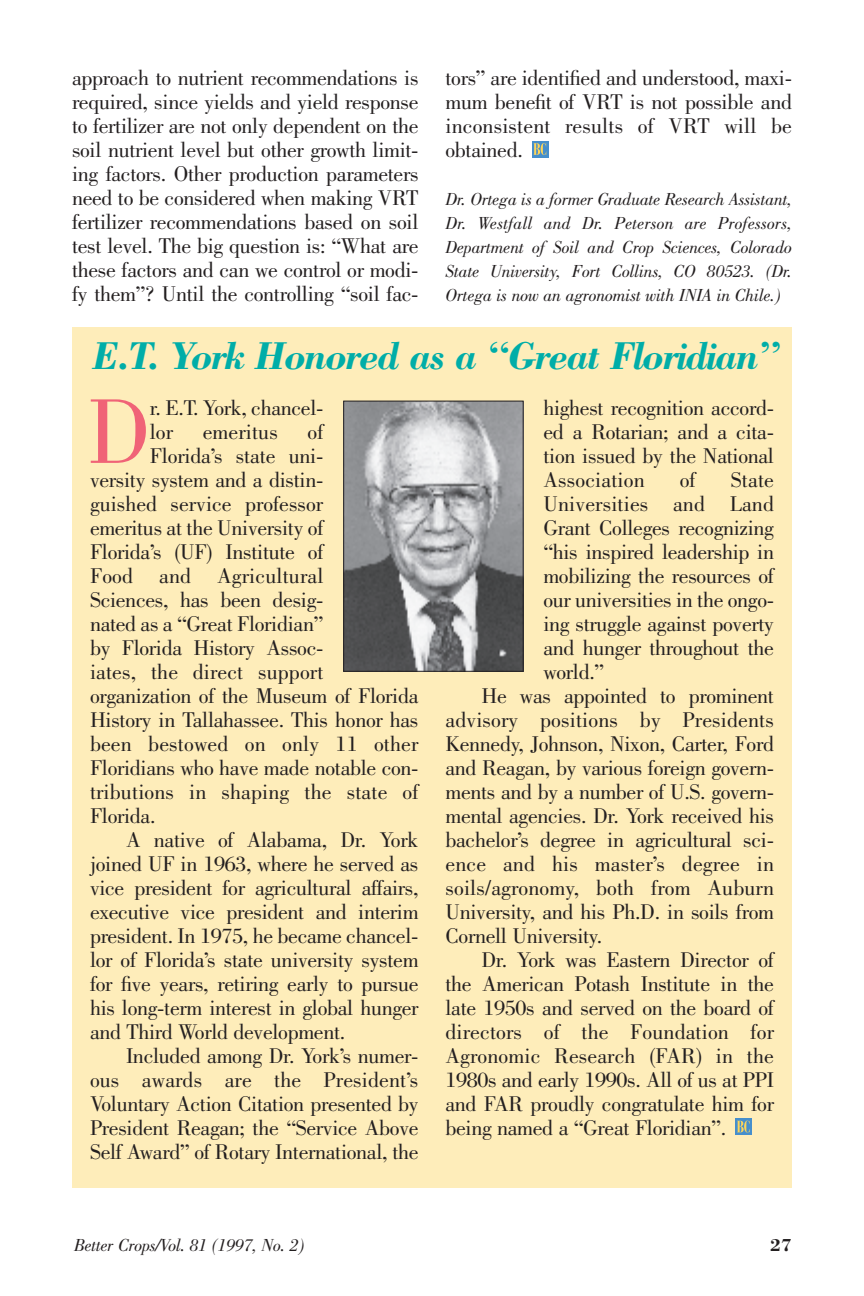
<style>
.page{position:relative;width:864px;height:1296px;background:#fff}
.page>*{position:absolute;margin:0;border:0;box-sizing:border-box;transform-origin:0 0}
.t1{font:95px "Bodoni";color:#f06377}
.t2{font:italic 700 40px "Bodoni";letter-spacing:-.045em;color:#00ada8}
.t3{font:22px/24px "Bodoni";letter-spacing:-.015em;color:#231f20;text-align:justify}
.t4{font:22px "Bodoni";letter-spacing:.005em;color:#231f20}
.t5{font:italic 18px/24px "Bodoni";letter-spacing:-.015em;color:#231f20;text-align:justify}
.t6{font:700 18px "Bodoni";color:#231f20}
</style>
<div class="page">
<div style="left:72px;top:328px;width:720px;height:860px;background:#feedba"></div>
<svg style="left:532px;top:141px;width:16px;height:16px"></svg>
<svg style="left:534px;top:143px;width:12px;height:12px"></svg>
<svg style="left:736px;top:1119px;width:16px;height:16px"></svg>
<svg style="left:737px;top:1121px;width:13px;height:12px"></svg>
<img style="left:345px;top:403px;width:176px;height:267px">
<div style="left:343px;top:401px;width:180px;height:271px;border:1px solid #231f20"></div>
<p class="t3" style="left:72px;top:68px;width:348px">approach to nutrient recommendations is required, since yields and yield response to fertilizer are not only dependent on the soil nutrient level but other growth limit&shy;ing factors. Other production parameters need to be considered when making VRT fertilizer recommendations based on soil test level. The big question is: “What are these factors and can we control or modi&shy;fy them”? Until the controlling “soil fac-</p>
<p class="t3" style="left:446px;top:68px;width:348px">tors” are identified and understood, maxi&shy;mum benefit of VRT is not possible and inconsistent results of VRT will be obtained.</p>
<p class="t5" style="left:446px;top:189px;width:348px">Dr. Ortega is a former Graduate Research Assistant, Dr. Westfall and Dr. Peterson are Professors, Department of Soil and Crop Sciences, Colorado State University, Fort Collins, CO 80523. (Dr.<br>Ortega is now an agronomist with INIA in Chile.)</p>
<h2 class="t2" style="left:92px;top:342px;width:688px">E.T. York Honored as a “Great Floridian”</h2>
<h1 class="t1" style="left:87px;top:397px;width:65px">D</h1>
<p class="t3" style="left:150px;top:398px;width:175px">r. E.T. York, chancel&shy;lor</p>
<p class="t4" style="left:203px;top:424px;width:77px">emeritus</p>
<p class="t3" style="left:307px;top:422px;width:17px">of</p>
<p class="t3" style="left:150px;top:446px;width:175px">Florida’s state uni-</p>
<p class="t3" style="left:90px;top:470px;width:235px">versity system and a distin-</p>
<p class="t3" style="left:90px;top:494px;width:235px">guished service professor</p>
<p class="t3" style="left:90px;top:518px;width:235px">emeritus at the University of</p>
<p class="t3" style="left:90px;top:542px;width:235px">Florida’s (UF) Institute of</p>
<p class="t4" style="left:90px;top:568px;width:235px">Food and Agricultural</p>
<p class="t3" style="left:90px;top:590px;width:235px">Sciences, has been desig-</p>
<p class="t3" style="left:90px;top:614px;width:235px">nated as a “Great Floridian”</p>
<p class="t3" style="left:90px;top:638px;width:235px">by Florida History Assoc-</p>
<p class="t4" style="left:90px;top:664px;width:235px">iates, the direct support</p>
<p class="t3" style="left:90px;top:686px;width:330px">organization of the Museum of Florida</p>
<p class="t3" style="left:90px;top:710px;width:330px">History in Tallahassee. This honor has</p>
<p class="t4" style="left:90px;top:736px;width:330px">been bestowed on only 11 other</p>
<p class="t3" style="left:90px;top:758px;width:330px">Floridians who have made notable con-</p>
<p class="t4" style="left:90px;top:784px;width:330px">tributions in shaping the state of</p>
<p class="t3" style="left:90px;top:806px;width:67px">Florida.</p>
<p class="t3" style="left:126px;top:830px;width:294px">A native of Alabama, Dr. York</p>
<p class="t3" style="left:90px;top:854px;width:330px">joined UF in 1963, where he served as</p>
<p class="t3" style="left:90px;top:878px;width:330px">vice president for agricultural affairs,</p>
<p class="t3" style="left:90px;top:902px;width:330px">executive vice president and interim</p>
<p class="t3" style="left:90px;top:926px;width:330px">president. In 1975, he became chancel-</p>
<p class="t3" style="left:90px;top:950px;width:330px">lor of Florida’s state university system</p>
<p class="t3" style="left:90px;top:974px;width:330px">for five years, retiring early to pursue</p>
<p class="t3" style="left:90px;top:998px;width:330px">his long-term interest in global hunger</p>
<p class="t3" style="left:90px;top:1022px;width:257px">and Third World development.</p>
<p class="t3" style="left:126px;top:1046px;width:294px">Included among Dr. York’s numer-</p>
<p class="t4" style="left:90px;top:1072px;width:330px">ous awards are the President’s</p>
<p class="t3" style="left:90px;top:1094px;width:330px">Voluntary Action Citation presented by</p>
<p class="t3" style="left:90px;top:1118px;width:330px">President Reagan; the “Service Above</p>
<p class="t3" style="left:90px;top:1142px;width:330px">Self Award” of Rotary International, the</p>
<p class="t3" style="left:543px;top:398px;width:232px">highest recognition accord&shy;ed a Rotarian; and a cita&shy;tion issued by the National Association</p>
<p class="t3" style="left:680px;top:470px;width:17px">of</p>
<p class="t3" style="left:731px;top:470px;width:45px">State</p>
<p class="t4" style="left:543px;top:496px;width:232px">Universities and Land</p>
<p class="t3" style="left:543px;top:518px;width:232px">Grant Colleges recognizing</p>
<p class="t3" style="left:543px;top:542px;width:232px">“his inspired leadership in</p>
<p class="t3" style="left:543px;top:566px;width:232px">mobilizing the resources of</p>
<p class="t3" style="left:543px;top:590px;width:232px">our universities in the ongo-</p>
<p class="t3" style="left:543px;top:614px;width:232px">ing struggle against poverty</p>
<p class="t3" style="left:543px;top:638px;width:232px">and hunger throughout the</p>
<p class="t3" style="left:543px;top:662px;width:62px">world.”</p>
<p class="t3" style="left:481px;top:686px;width:294px">He was appointed to prominent</p>
<p class="t4" style="left:445px;top:712px;width:330px">advisory positions by Presidents</p>
<p class="t3" style="left:445px;top:734px;width:330px">Kennedy, Johnson, Nixon, Carter, Ford</p>
<p class="t3" style="left:445px;top:758px;width:330px">and Reagan, by various foreign govern-</p>
<p class="t3" style="left:445px;top:782px;width:330px">ments and by a number of U.S. govern-</p>
<p class="t3" style="left:445px;top:806px;width:330px">mental agencies. Dr. York received his</p>
<p class="t3" style="left:445px;top:830px;width:330px">bachelor’s degree in agricultural sci-</p>
<p class="t4" style="left:445px;top:856px;width:330px">ence and his master’s degree in</p>
<p class="t4" style="left:445px;top:880px;width:330px">soils/agronomy, both from Auburn</p>
<p class="t3" style="left:445px;top:902px;width:330px">University, and his Ph.D. in soils from</p>
<p class="t3" style="left:445px;top:926px;width:158px">Cornell University.</p>
<p class="t3" style="left:481px;top:950px;width:294px">Dr. York was Eastern Director of</p>
<p class="t3" style="left:445px;top:974px;width:330px">the American Potash Institute in the</p>
<p class="t3" style="left:445px;top:998px;width:330px">late 1950s and served on the board of</p>
<p class="t4" style="left:445px;top:1024px;width:330px">directors of the Foundation for</p>
<p class="t4" style="left:445px;top:1048px;width:330px">Agronomic Research (FAR) in the</p>
<p class="t3" style="left:445px;top:1070px;width:330px">1980s and early 1990s. All of us at PPI</p>
<p class="t3" style="left:445px;top:1094px;width:330px">and FAR proudly congratulate him for</p>
<p class="t3" style="left:445px;top:1118px;width:282px">being named a “Great Floridian”.</p>
<p class="t5" style="left:74px;top:1235px;width:232px">Better Crops/Vol. 81 (1997, No. 2)</p>
<p class="t6" style="left:770px;top:1239px;width:23px">27</p>
</div>
